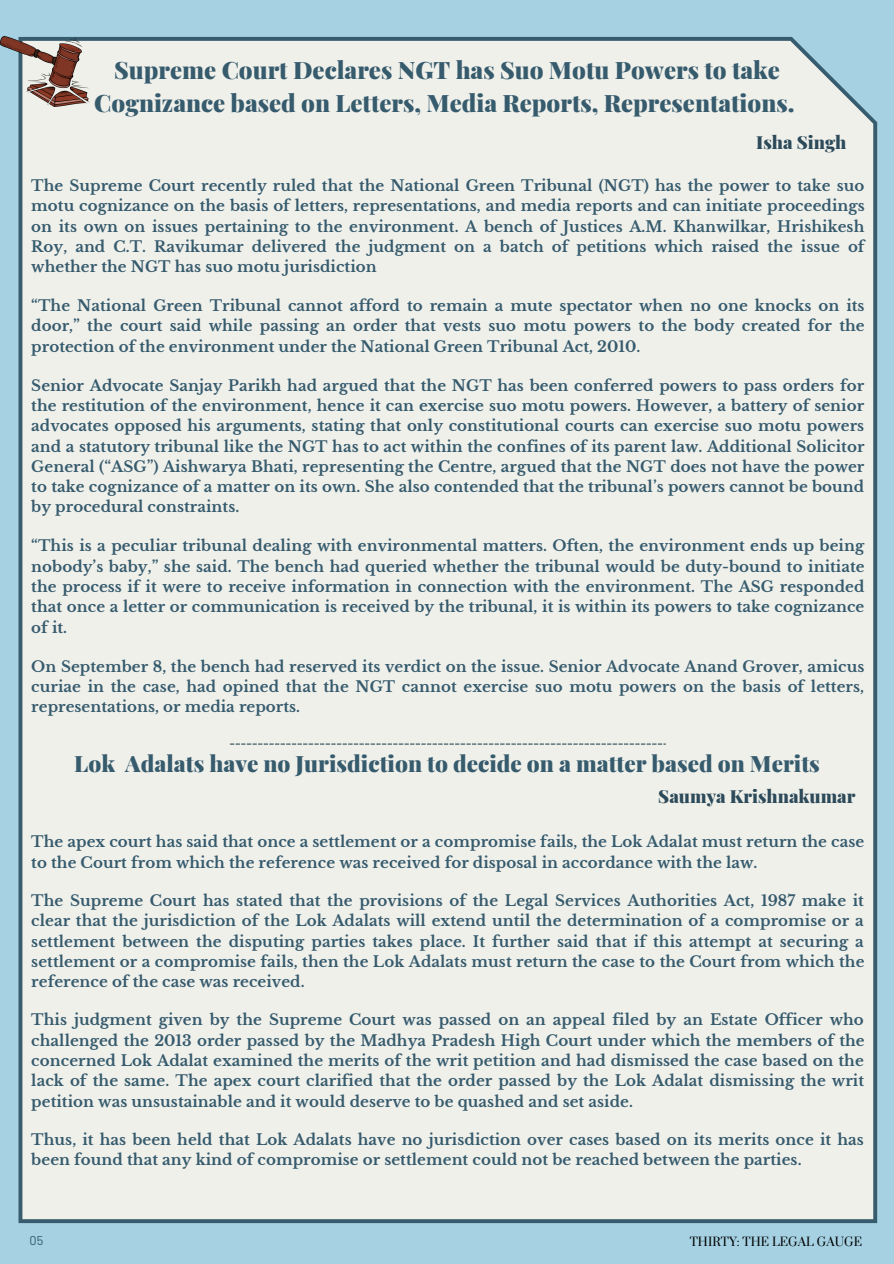
<style>
.page{position:relative;width:894px;height:1264px;background:#fff}
.page>*{position:absolute;margin:0;border:0;box-sizing:border-box;transform-origin:0 0}
.t1{font:900 24px/32.7px "Playfair Display";color:#365b6d;text-align:center}
.t2{font:900 22.5px "Playfair Display";color:#365b6d}
.t3{font:900 18px "Playfair Display";color:#2c4a59}
.t4{font:700 15px/20.2px "Libre Baskerville";letter-spacing:.005em;color:#365b6d;text-align:justify}
.t5{font:14.7px "Suranna";letter-spacing:.005em;color:#000}
.t6{font:12.75px "Barlow";color:#365b6d}
</style>
<div class="page">
<div style="left:0;top:0;width:893px;height:1263px;background:#a5d1e2"></div>
<div style="left:18px;top:37px;width:858px;height:1186px;background:#f0f0eb"></div>
<svg style="left:230px;top:743px;width:435px;height:1px"></svg>
<img style="left:1px;top:37px;width:88px;height:70px">
<p class="t1" style="left:94px;top:53px;width:701px">Supreme Court Declares NGT has Suo Motu Powers to take<br>Cognizance based on Letters, Media Reports, Representations.</p>
<p class="t3" style="left:756px;top:129px;width:92px">Isha Singh</p>
<p class="t4" style="left:31px;top:176px;width:834px">The Supreme Court recently ruled that the National Green Tribunal (NGT) has the power to take suo motu cognizance on the basis of letters, representations, and media reports and can initiate proceedings on its own on issues pertaining to the environment. A bench of Justices A.M. Khanwilkar, Hrishikesh Roy, and C.T. Ravikumar delivered the judgment on a batch of petitions which raised the issue of whether the NGT has suo motu jurisdiction</p>
<p class="t4" style="left:31px;top:296px;width:834px">“The National Green Tribunal cannot afford to remain a mute spectator when no one knocks on its door,” the court said while passing an order that vests suo motu powers to the body created for the protection of the environment under the National Green Tribunal Act, 2010.</p>
<p class="t4" style="left:31px;top:375px;width:834px">Senior Advocate Sanjay Parikh had argued that the NGT has been conferred powers to pass orders for the restitution of the environment, hence it can exercise suo motu powers. However, a battery of senior advocates opposed his arguments, stating that only constitutional courts can exercise suo motu powers and a statutory tribunal like the NGT has to act within the confines of its parent law. Additional Solicitor General (“ASG”) Aishwarya Bhati, representing the Centre, argued that the NGT does not have the power to take cognizance of a matter on its own. She also contended that the tribunal’s powers cannot be bound by procedural constraints.</p>
<p class="t4" style="left:31px;top:536px;width:834px">“This is a peculiar tribunal dealing with environmental matters. Often, the environment ends up being nobody’s baby,” she said. The bench had queried whether the tribunal would be duty-bound to initiate the process if it were to receive information in connection with the environment. The ASG responded that once a letter or communication is received by the tribunal, it is within its powers to take cognizance of it.</p>
<p class="t4" style="left:31px;top:656px;width:834px">On September 8, the bench had reserved its verdict on the issue. Senior Advocate Anand Grover, amicus curiae in the case, had opined that the NGT cannot exercise suo motu powers on the basis of letters, representations, or media reports.</p>
<p class="t2" style="left:74px;top:748px;width:746px">Lok Adalats have no Jurisdiction to decide on a matter based on Merits</p>
<p class="t3" style="left:658px;top:783px;width:199px">Saumya Krishnakumar</p>
<p class="t4" style="left:31px;top:832px;width:834px">The apex court has said that once a settlement or a compromise fails, the Lok Adalat must return the case to the Court from which the reference was received for disposal in accordance with the law.</p>
<p class="t4" style="left:31px;top:890px;width:834px">The Supreme Court has stated that the provisions of the Legal Services Authorities Act, 1987 make it clear that the jurisdiction of the Lok Adalats will extend until the determination of a compromise or a settlement between the disputing parties takes place. It further said that if this attempt at securing a settlement or a compromise fails, then the Lok Adalats must return the case to the Court from which the reference of the case was received.</p>
<p class="t4" style="left:31px;top:1010px;width:834px">This judgment given by the Supreme Court was passed on an appeal filed by an Estate Officer who challenged the 2013 order passed by the Madhya Pradesh High Court under which the members of the concerned Lok Adalat examined the merits of the writ petition and had dismissed the case based on the lack of the same. The apex court clarified that the order passed by the Lok Adalat dismissing the writ petition was unsustainable and it would deserve to be quashed and set aside.</p>
<p class="t4" style="left:31px;top:1129px;width:833px">Thus, it has been held that Lok Adalats have no jurisdiction over cases based on its merits once it has been found that any kind of compromise or settlement could not be reached between the parties.</p>
<p class="t6" style="left:29px;top:1231px;width:15px">05</p>
<p class="t5" style="left:689px;top:1232px;width:174px">THIRTY: THE LEGAL GAUGE</p>
</div>
